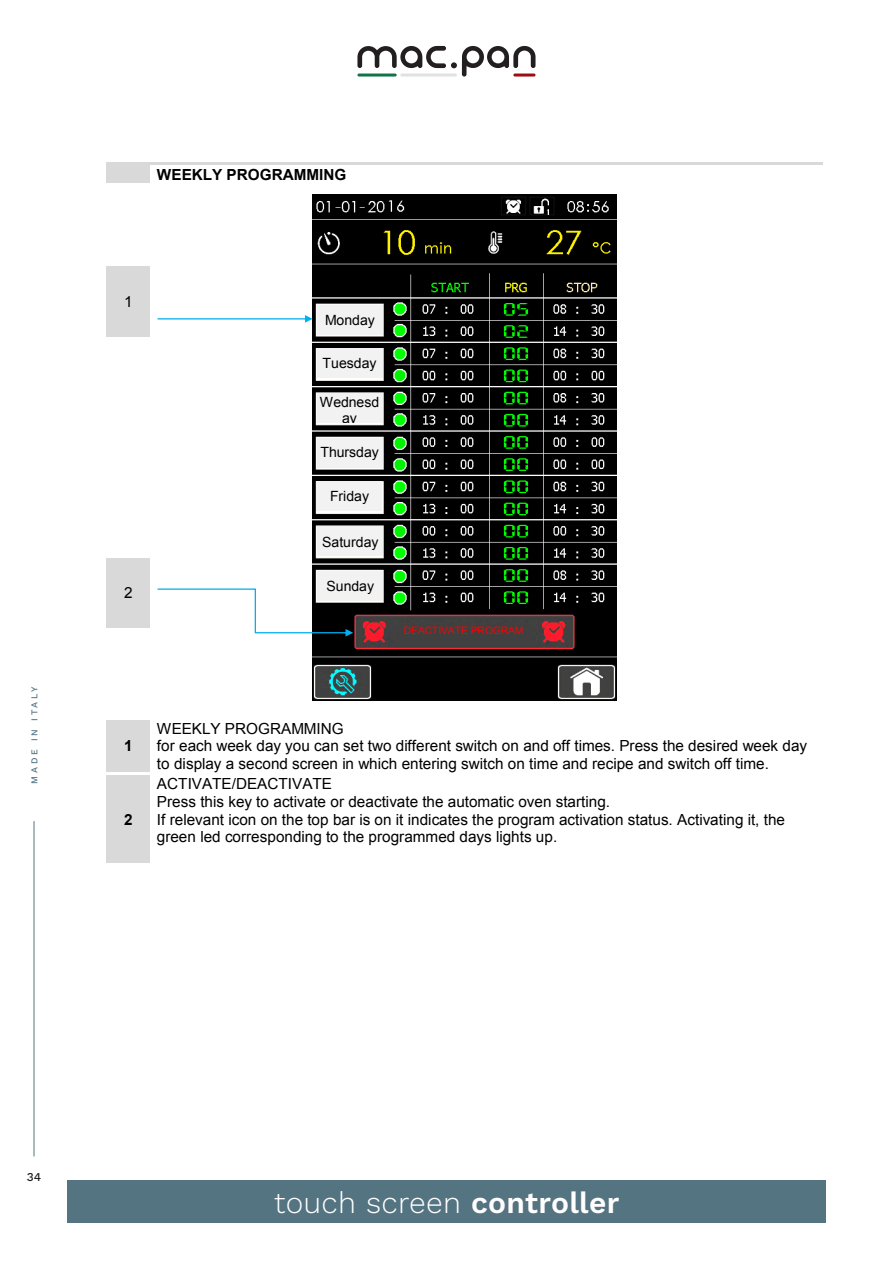
<style>
.page{position:relative;width:893px;height:1263px;background:#fff}
.page>*{position:absolute;margin:0;border:0;box-sizing:border-box;transform-origin:0 0}
.t1{font:30px "Work Sans";letter-spacing:.01em;color:#fff}
.t2{font:15.3px/17.5px "Arial";color:#000}
.t3{font:700 15.3px "Arial";color:#000}
.t4{font:14.1px/16.2px "Arial";color:#000;text-align:center}
.t5{font:500 12px "Work Sans";color:#231f20}
.t6{font:10.2px "Arial";color:#f00}
.t7{font:500 9px "Work Sans";letter-spacing:.3em;color:#557482}
.s1{font-weight:600}
</style>
<div class="page">
<div style="left:67px;top:1180px;width:759px;height:42px;background:#557482"></div>
<hr style="left:34px;top:821px;width:1px;height:335px;background:#557482">
<div style="left:107px;top:165px;width:43px;height:18px;background:#d9d9d9"></div>
<hr style="left:107px;top:163px;width:43px;height:2px;background:#d9d9d9">
<hr style="left:153px;top:163px;width:670px;height:2px;background:#d9d9d9">
<div style="left:107px;top:267px;width:43px;height:70px;background:#d9d9d9"></div>
<div style="left:107px;top:558px;width:43px;height:70px;background:#d9d9d9"></div>
<div style="left:107px;top:720px;width:43px;height:53px;background:#d9d9d9"></div>
<div style="left:107px;top:775px;width:43px;height:88px;background:#d9d9d9"></div>
<img style="left:313px;top:194px;width:303px;height:506px">
<div style="left:395px;top:625px;width:137px;height:11px;background:#404040"></div>
<hr style="left:395px;top:636px;width:137px;height:4px;background:#404040">
<div style="left:317px;top:305px;width:66px;height:30px;background:#f2f2f2"></div>
<div style="left:317px;top:348px;width:65px;height:30px;background:#f2f2f2"></div>
<div style="left:317px;top:394px;width:65px;height:16px;background:#f2f2f2"></div>
<div style="left:317px;top:410px;width:65px;height:13px;background:#f2f2f2"></div>
<div style="left:317px;top:438px;width:65px;height:29px;background:#f2f2f2"></div>
<div style="left:317px;top:481px;width:65px;height:29px;background:#f2f2f2"></div>
<div style="left:318px;top:527px;width:65px;height:29px;background:#f2f2f2"></div>
<div style="left:318px;top:571px;width:65px;height:29px;background:#f2f2f2"></div>
<svg style="left:157px;top:588px;width:196px;height:49px"></svg>
<svg style="left:158px;top:315px;width:155px;height:8px"></svg>
<svg style="left:357px;top:46px;width:178px;height:31px"></svg>
<hr style="left:513px;top:74px;width:22px;height:3px;background:#990f13;border-radius:2px">
<hr style="left:400px;top:74px;width:57px;height:3px;background:#e0e1e3;border-radius:2px">
<hr style="left:357px;top:74px;width:40px;height:3px;background:#107546;border-radius:2px">
<p class="t7" style="left:28px;top:784px;width:98px;rotate:-90deg">MADE IN ITALY</p>
<p class="t3" style="left:157px;top:164px;width:191px">WEEKLY PROGRAMMING</p>
<p class="t2" style="left:124px;top:293px;width:10px">1</p>
<p class="t2" style="left:124px;top:584px;width:10px">2</p>
<p class="t4" style="left:325px;top:312px;width:51px">Monday</p>
<p class="t4" style="left:322px;top:355px;width:56px">Tuesday</p>
<p class="t4" style="left:320px;top:394px;width:61px">Wednesd ay</p>
<p class="t4" style="left:320px;top:445px;width:60px">Thursday</p>
<p class="t4" style="left:330px;top:488px;width:41px">Friday</p>
<p class="t4" style="left:322px;top:534px;width:58px">Saturday</p>
<p class="t4" style="left:326px;top:578px;width:49px">Sunday</p>
<p class="t6" style="left:404px;top:624px;width:121px">DEACTIVATE PROGRAM</p>
<p class="t3" style="left:124px;top:736px;width:10px">1</p>
<p class="t3" style="left:124px;top:809px;width:10px">2</p>
<p class="t2" style="left:157px;top:720px;width:652px">WEEKLY PROGRAMMING<br>for each week day you can set two different switch on and off times. Press the desired week day to display a second screen in which entering switch on time and recipe and switch off time.</p>
<p class="t2" style="left:157px;top:775px;width:630px">ACTIVATE/DEACTIVATE<br>Press this key to activate or deactivate the automatic oven starting.<br>If relevant icon on the top bar is on it indicates the program activation status. Activating it, the green led corresponding to the programmed days lights up.</p>
<p class="t5" style="left:27px;top:1168px;width:16px">34</p>
<h1 class="t1" style="left:274px;top:1180px;width:347px">touch screen <span class="s1">controller</span></h1>
</div>
